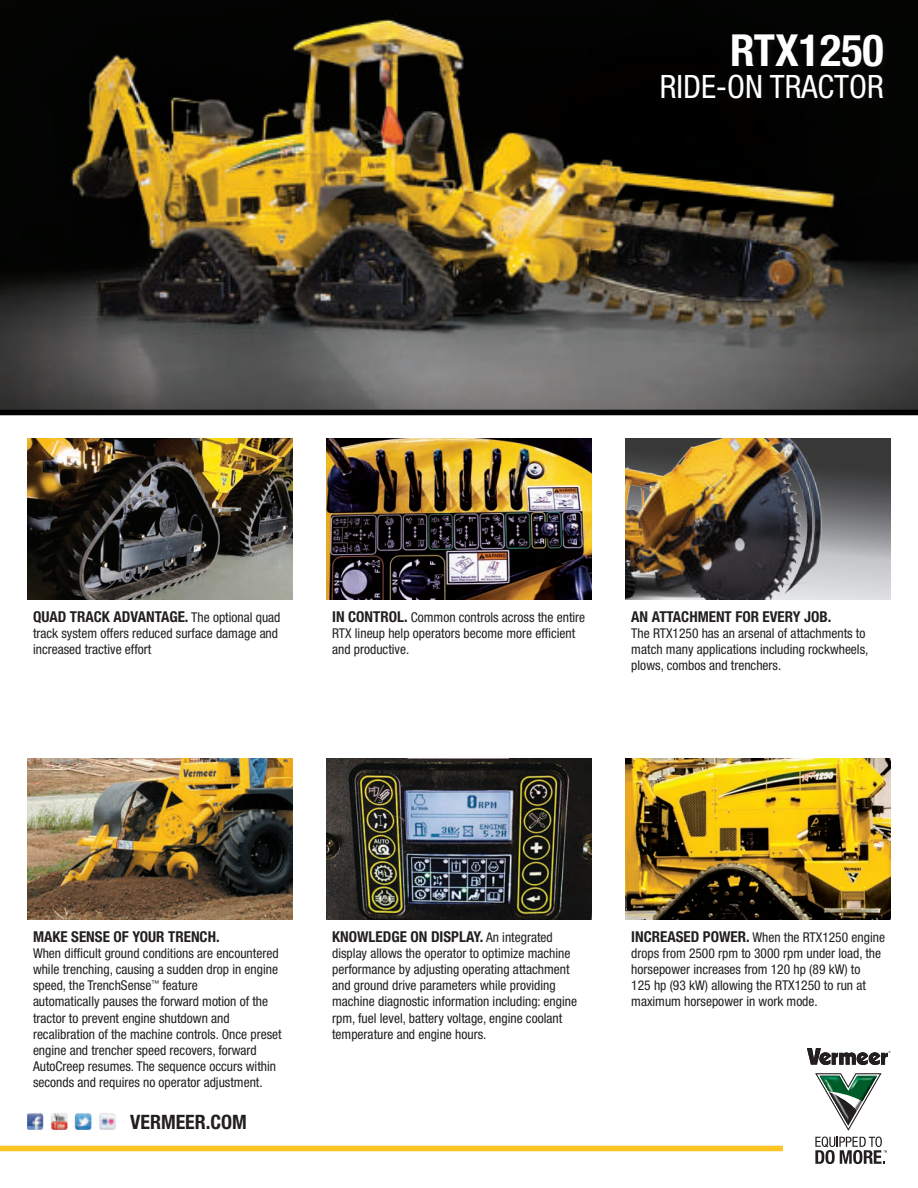
<style>
.page{position:relative;width:918px;height:1188px;background:#fff}
.page>*{position:absolute;margin:0;border:0;box-sizing:border-box;transform-origin:0 0}
.t1{font:700 condensed 44.25px "Helvetica Neue";color:#fff}
.t2{font:condensed 32.25px "Helvetica Neue";color:#fff}
.t3{font:700 condensed 19.8px "Helvetica Neue";color:#231f20}
.t4{font:700 condensed 15px "Helvetica Neue";color:#231f20}
.t5{font:condensed 13.5px/16.2px "Helvetica Neue";color:#231f20}
.s1{font-weight:400;font-size:13.5px}
.s2{font-weight:700;font-size:15px}
</style>
<div class="page">
<img style="left:27px;top:438px;width:266px;height:161px">
<img style="left:326px;top:438px;width:266px;height:161px">
<img style="left:625px;top:438px;width:266px;height:161px">
<img style="left:27px;top:758px;width:266px;height:162px">
<img style="left:326px;top:758px;width:266px;height:162px">
<img style="left:625px;top:758px;width:266px;height:162px">
<img style="left:0;top:0;width:918px;height:410px">
<div style="left:0;top:410px;width:918px;height:5px;background:#010101"></div>
<svg style="left:815px;top:1137px;width:72px;height:27px"></svg>
<svg style="left:815px;top:1073px;width:67px;height:58px"></svg>
<img style="left:820px;top:1076px;width:27px;height:17px">
<svg style="left:807px;top:1048px;width:83px;height:17px"></svg>
<img style="left:27px;top:1113px;width:89px;height:17px">
<div style="left:0;top:1146px;width:783px;height:5px;background:#fec422"></div>
<div style="left:660px;top:73px;width:230px;height:33px;background:#040403"></div>
<div style="left:731px;top:33px;width:159px;height:41px;background:#060605"></div>
<h1 class="t1" style="left:730px;top:24px;width:155px">RTX1250</h1>
<h2 class="t2" style="left:660px;top:68px;width:226px">RIDE-ON TRACTOR</h2>
<p class="t4" style="left:33px;top:607px;width:249px">QUAD TRACK ADVANTAGE. <span class="s1">The optional quad</span></p>
<p class="t5" style="left:33px;top:625px;width:247px">track system offers reduced surface damage and increased tractive effort</p>
<p class="t5" style="left:332px;top:609px;width:255px"><span class="s2">IN CONTROL.</span> Common controls across the entire<br>RTX lineup help operators become more efficient and productive.</p>
<p class="t4" style="left:631px;top:607px;width:202px">AN ATTACHMENT FOR EVERY JOB.</p>
<p class="t5" style="left:631px;top:625px;width:239px">The RTX1250 has an arsenal of attachments to match many applications including rockwheels, plows, combos and trenchers.</p>
<p class="t4" style="left:33px;top:927px;width:188px">MAKE SENSE OF YOUR TRENCH.</p>
<p class="t5" style="left:33px;top:945px;width:250px">When difficult ground conditions are encountered while trenching, causing a sudden drop in engine speed, the TrenchSense<sup>™</sup> feature<br>automatically pauses the forward motion of the tractor to prevent engine shutdown and recalibration of the machine controls. Once preset engine and trencher speed recovers, forward AutoCreep resumes. The sequence occurs within seconds and requires no operator adjustment.</p>
<h3 class="t3" style="left:130px;top:1110px;width:118px">VERMEER.COM</h3>
<p class="t4" style="left:332px;top:927px;width:222px">KNOWLEDGE ON DISPLAY. <span class="s1">An integrated</span></p>
<p class="t5" style="left:332px;top:945px;width:246px">display allows the operator to optimize machine performance by adjusting operating attachment and ground drive parameters while providing machine diagnostic information including: engine rpm, fuel level, battery voltage, engine coolant temperature and engine hours.</p>
<p class="t5" style="left:631px;top:929px;width:255px"><span class="s2">INCREASED POWER.</span> When the RTX1250 engine drops from 2500 rpm to 3000 rpm under load, the horsepower increases from 120 hp (89 kW) to<br>125 hp (93 kW) allowing the RTX1250 to run at maximum horsepower in work mode.</p>
</div>
